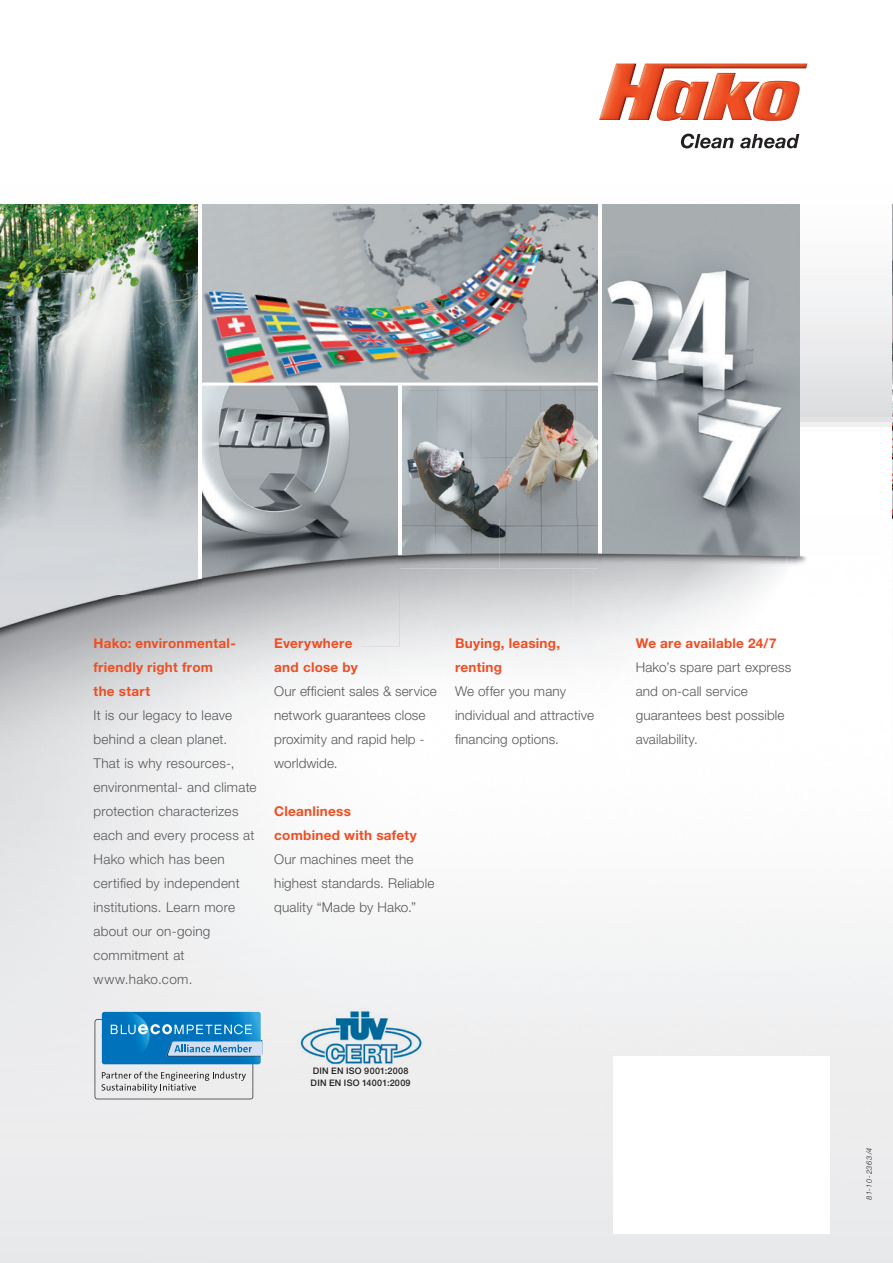
<style>
.page{position:relative;width:893px;height:1263px;background:#fff}
.page>*{position:absolute;margin:0;border:0;box-sizing:border-box;transform-origin:0 0}
.t1{font:300 13.5px/24px "Helvetica Neue LT Std";letter-spacing:.01em;color:#57585a}
.t2{font:700 13.5px/24px "Helvetica Neue LT Std";letter-spacing:.02em;color:#f04d22}
.t3{font:500 9px/12px "Helvetica Neue LT Std";letter-spacing:.025em;color:#231f20}
.t4{font:italic 300 7.5px "Helvetica Neue LT Std";letter-spacing:.085em;color:#231f20}
</style>
<div class="page">
<svg style="left:616px;top:63px;width:276px;height:456px"></svg>
<img style="left:0;top:204px;width:199px;height:444px">
<img style="left:202px;top:386px;width:196px;height:133px">
<img style="left:402px;top:386px;width:196px;height:133px">
<img style="left:602px;top:204px;width:197px;height:352px">
<img style="left:202px;top:204px;width:396px;height:179px">
<img style="left:892px;top:204px;width:1px;height:315px">
<img style="left:786px;top:519px;width:21px;height:53px">
<img style="left:200px;top:519px;width:199px;height:127px">
<img style="left:400px;top:519px;width:198px;height:49px">
<img style="left:199px;top:519px;width:3px;height:72px">
<img style="left:399px;top:519px;width:3px;height:46px">
<img style="left:598px;top:553px;width:4px;height:15px">
<svg style="left:95px;top:1012px;width:167px;height:87px;background:#76add0"></svg>
<img style="left:297px;top:1008px;width:128px;height:59px">
<img style="left:599px;top:64px;width:208px;height:57px">
<img style="left:681px;top:134px;width:118px;height:14px">
<p class="t2" style="left:94px;top:633px;width:144px">Hako: environmental&shy;friendly right from the start</p>
<p class="t1" style="left:94px;top:705px;width:165px">It is our legacy to leave behind a clean planet.<br>That is why resources-, environmental- and climate protection characterizes each and every process at<br>Hako which has been certified by independent institutions. Learn more about our on-going commitment at www.hako.com.</p>
<p class="t2" style="left:274px;top:633px;width:85px">Everywhere and close by</p>
<p class="t1" style="left:274px;top:681px;width:164px">Our efficient sales &amp; service network guarantees close proximity and rapid help - worldwide.</p>
<p class="t2" style="left:274px;top:801px;width:144px">Cleanliness combined with safety</p>
<p class="t1" style="left:274px;top:849px;width:162px">Our machines meet the highest standards. Reliable quality “Made by Hako.”</p>
<p class="t2" style="left:455px;top:633px;width:107px">Buying, leasing, renting</p>
<p class="t1" style="left:455px;top:681px;width:141px">We offer you many individual and attractive financing options.</p>
<p class="t3" style="left:311px;top:1065px;width:102px">DIN EN ISO 9001:2008<br>DIN EN ISO 14001:2009</p>
<p class="t2" style="left:636px;top:633px;width:142px">We are available 24/7</p>
<p class="t1" style="left:636px;top:657px;width:157px">Hako’s spare part express and on-call service guarantees best possible availability.</p>
<p class="t4" style="left:866px;top:1200px;width:54px;rotate:-90deg">81-10-2363/4</p>
</div>
